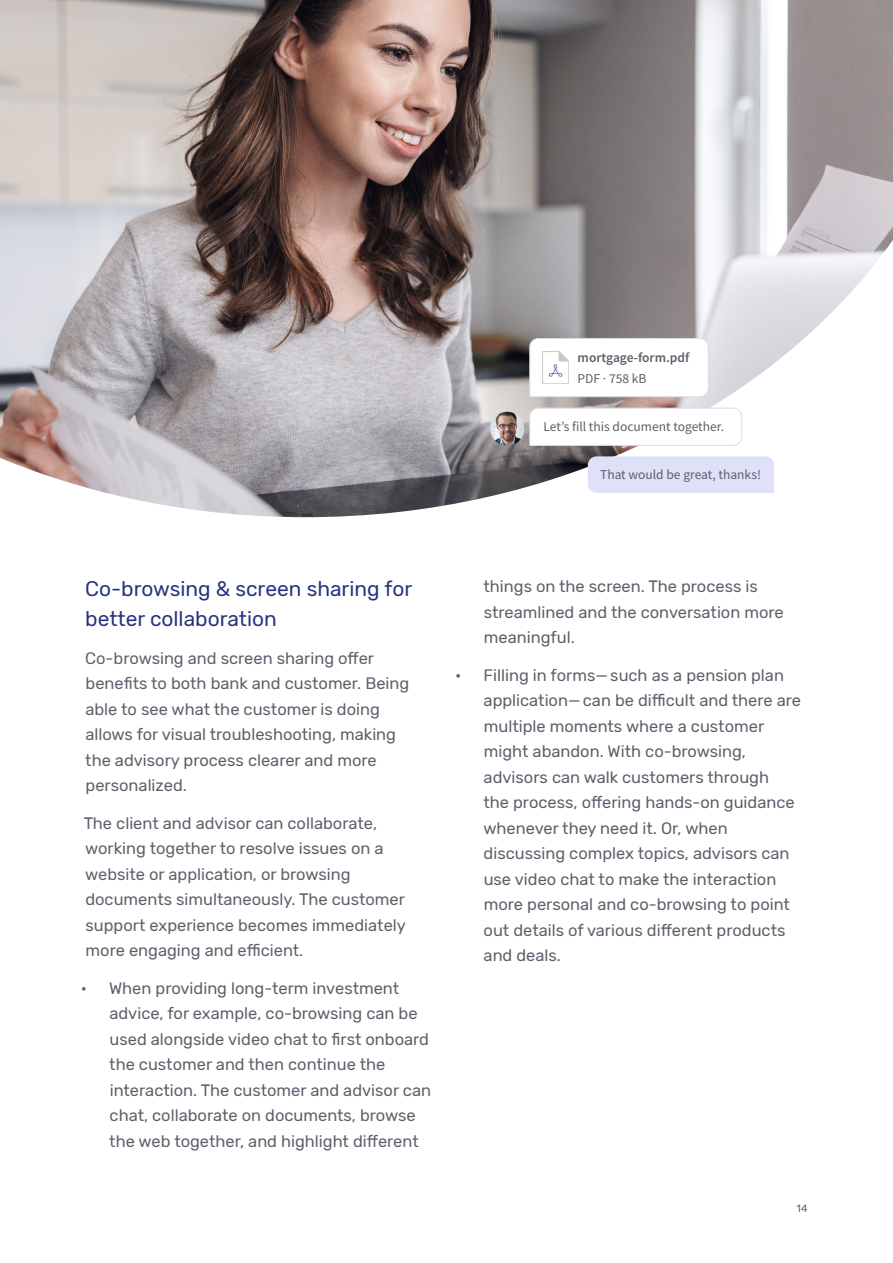
<style>
.page{position:relative;width:893px;height:1263px;background:#fff}
.page>*{position:absolute;margin:0;border:0;box-sizing:border-box;transform-origin:0 0}
.t1{font:21px/30px "Rubik";color:#26337c}
.t2{font:16.5px/25.5px "Rubik";color:#5c5f6a}
.t3{font:13.5px "Source Sans Pro";color:#5c5f6a}
.t4{font:600 13.5px "Source Sans Pro";color:#5c5f6a}
.t5{font:10.5px "Rubik";color:#5c5f6a}
</style>
<div class="page">
<img style="left:0;top:0;width:893px;height:517px">
<svg style="left:529px;top:407px;width:213px;height:39px"></svg>
<svg style="left:529px;top:338px;width:180px;height:59px"></svg>
<img style="left:490px;top:412px;width:34px;height:34px;border-radius:17px">
<img style="left:543px;top:352px;width:25px;height:32px">
<div style="left:588px;top:456px;width:186px;height:37px;background:#dee1f7"></div>
<p class="t4" style="left:578px;top:348px;width:113px">mortgage-form.pdf</p>
<p class="t3" style="left:578px;top:370px;width:70px">PDF · 758 kB</p>
<p class="t3" style="left:543px;top:418px;width:182px">Let’s fill this document together.</p>
<p class="t3" style="left:600px;top:466px;width:162px">That would be great, thanks!</p>
<p class="t1" style="left:85px;top:575px;width:329px">Co-browsing &amp; screen sharing for better collaboration</p>
<p class="t2" style="left:85px;top:646px;width:326px">Co-browsing and screen sharing offer benefits to both bank and customer. Being able to see what the customer is doing allows for visual troubleshooting, making the advisory process clearer and more personalized.</p>
<p class="t2" style="left:84px;top:811px;width:324px">The client and advisor can collaborate, working together to resolve issues on a website or application, or browsing documents simultaneously. The customer support experience becomes immediately more engaging and efficient.</p>
<p class="t2" style="left:109px;top:976px;width:323px;text-indent:-29px">• When providing long-term investment advice, for example, co-browsing can be used alongside video chat to first onboard the customer and then continue the interaction. The customer and advisor can chat, collaborate on documents, browse the web together, and highlight different</p>
<p class="t2" style="left:483px;top:574px;width:302px">things on the screen. The process is streamlined and the conversation more meaningful.</p>
<p class="t2" style="left:483px;top:663px;width:319px;text-indent:-28px">• Filling in forms—such as a pension plan application—can be difficult and there are multiple moments where a customer might abandon. With co-browsing, advisors can walk customers through<br>the process, offering hands-on guidance whenever they need it. Or, when discussing complex topics, advisors can use video chat to make the interaction more personal and co-browsing to point out details of various different products and deals.</p>
<p class="t5" style="left:797px;top:1202px;width:12px">14</p>
</div>
